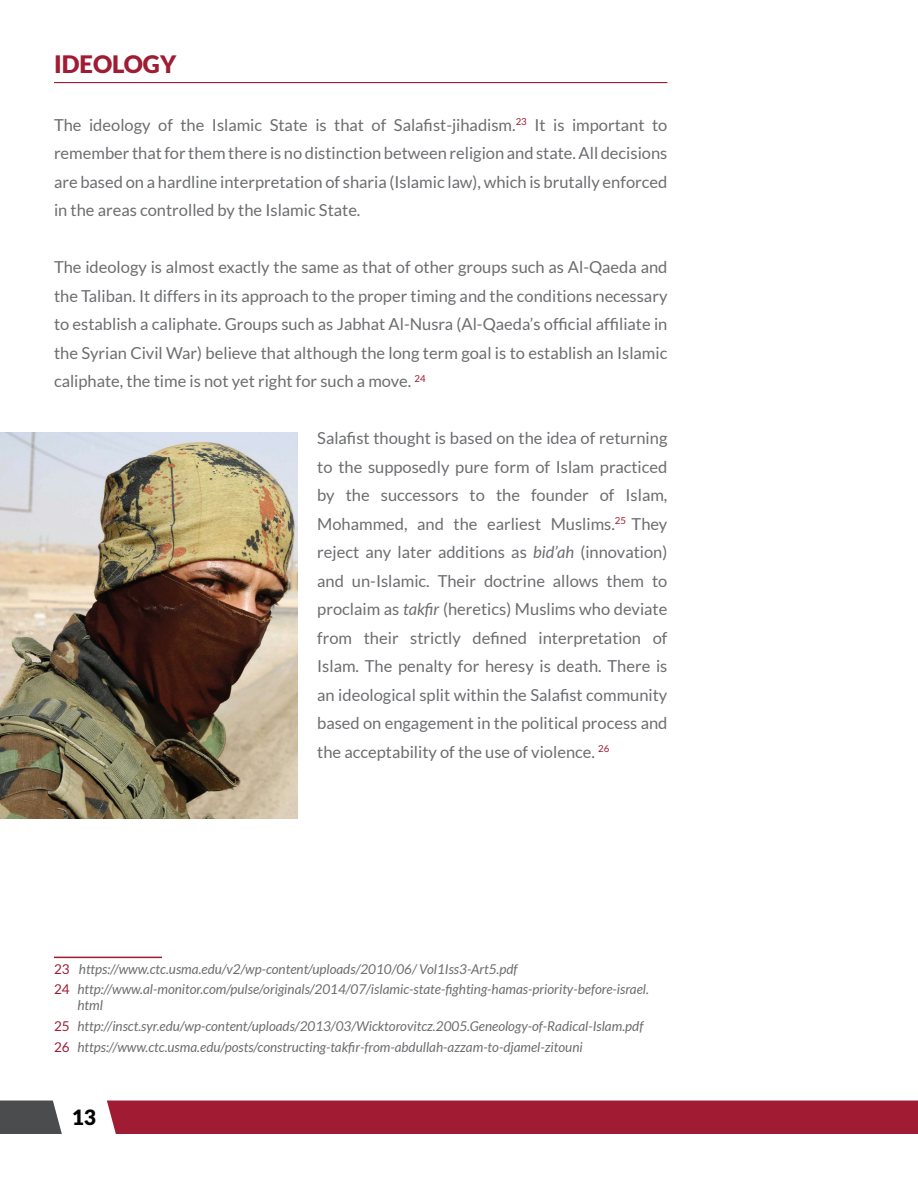
<style>
.page{position:relative;width:918px;height:1188px;background:#fff}
.page>*{position:absolute;margin:0;border:0;box-sizing:border-box;transform-origin:0 0}
.t1{font:900 24px "Lato";color:#9f1c33}
.t2{font:900 21px "Lato";color:#040503}
.t3{font:16.5px/28.5px "Lato";color:#6c6d70;text-align:justify}
.t4{font:italic 13.5px/20.7px "Lato";color:#6c6d70}
.s1{font-style:italic}
.s2{font-style:normal;color:#9f1c33}
</style>
<div class="page">
<img style="left:0;top:433px;width:297px;height:385px">
<hr style="left:54px;top:82px;width:613px;height:1px;background:#9f1c33">
<hr style="left:54px;top:957px;width:108px;height:1px;background:#9f1c33">
<div style="left:107px;top:1101px;width:811px;height:33px;background:#9f1c33"></div>
<svg style="left:0;top:1101px;width:62px;height:33px;background:#58595a"></svg>
<h1 class="t1" style="left:54px;top:50px;width:124px">IDEOLOGY</h1>
<p class="t3" style="left:54px;top:110px;width:615px">The ideology of the Islamic State is that of Salafist-jihadism.<sup>23</sup> It is important to remember that for them there is no distinction between religion and state. All decisions are based on a hardline interpretation of sharia (Islamic law), which is brutally enforced in the areas controlled by the Islamic State.</p>
<p class="t3" style="left:54px;top:253px;width:615px">The ideology is almost exactly the same as that of other groups such as Al-Qaeda and the Taliban. It differs in its approach to the proper timing and the conditions necessary to establish a caliphate. Groups such as Jabhat Al-Nusra (Al-Qaeda’s official affiliate in the Syrian Civil War) believe that although the long term goal is to establish an Islamic caliphate, the time is not yet right for such a move. <sup>24</sup></p>
<p class="t3" style="left:317px;top:424px;width:352px">Salafist thought is based on the idea of returning to the supposedly pure form of Islam practiced by the successors to the founder of Islam, Mohammed, and the earliest Muslims.<sup>25</sup> They reject any later additions as <span class="s1">bid’ah</span> (innovation) and un-Islamic. Their doctrine allows them to proclaim as <span class="s1">takfir</span> (heretics) Muslims who deviate from their strictly defined interpretation of Islam. The penalty for heresy is death. There is an ideological split within the Salafist community based on engagement in the political process and the acceptability of the use of violence. <sup>26</sup></p>
<p class="t4" style="left:54px;top:959px;width:597px"><span class="s2">23</span> https://www.ctc.usma.edu/v2/wp-content/uploads/2010/06/ Vol1Iss3-Art5.pdf<br><span class="s2">24</span> http://www.al-monitor.com/pulse/originals/2014/07/islamic-state-fighting-hamas-priority-before-israel.</p>
<p class="t4" style="left:54px;top:996px;width:591px;text-indent:23px">html<br><span class="s2">25</span> http://insct.syr.edu/wp-content/uploads/2013/03/Wicktorovitcz.2005.Geneology-of-Radical-Islam.pdf<br><span class="s2">26</span> https://www.ctc.usma.edu/posts/constructing-takfir-from-abdullah-azzam-to-djamel-zitouni</p>
<p class="t2" style="left:72px;top:1105px;width:26px">13</p>
</div>
